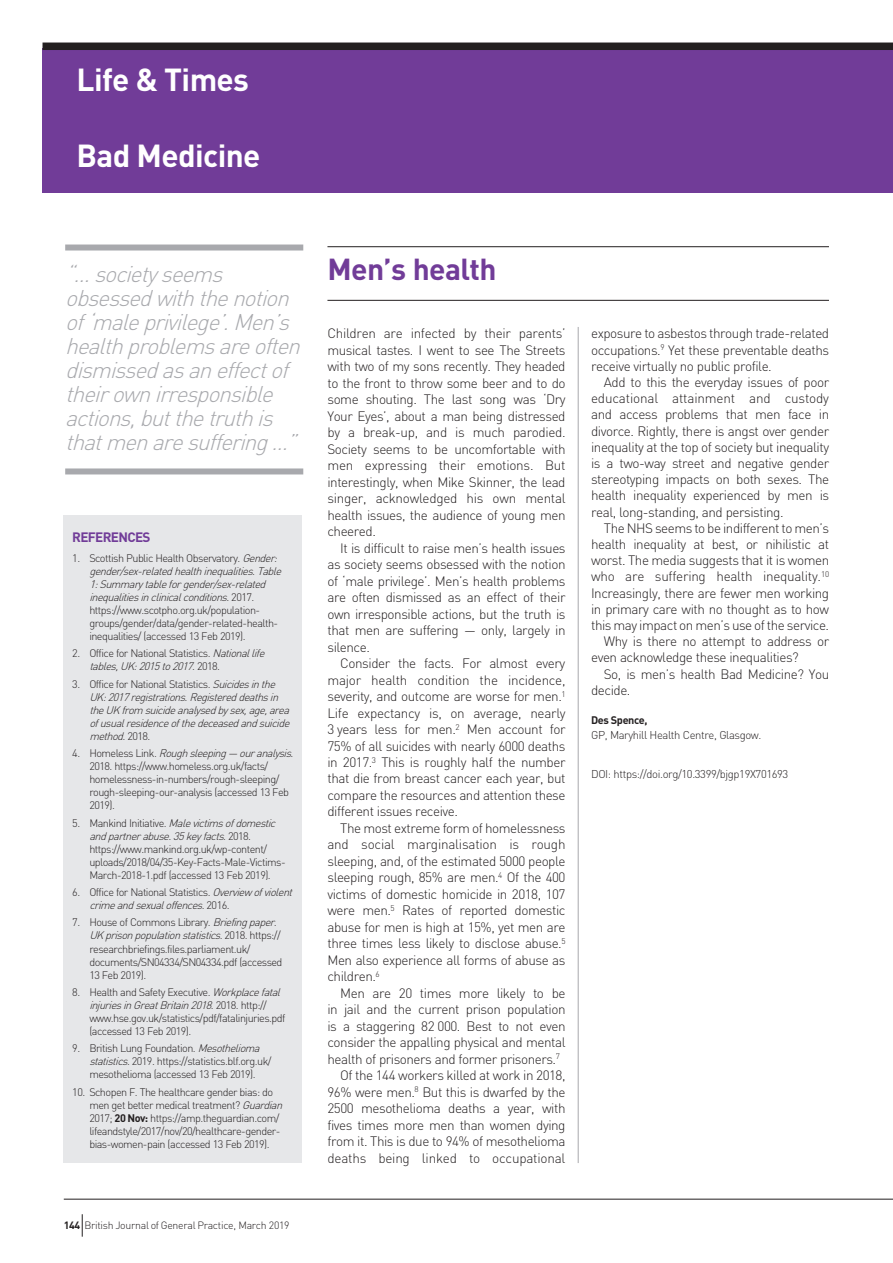
<style>
.page{position:relative;width:893px;height:1263px;background:#fff}
.page>*{position:absolute;margin:0;border:0;box-sizing:border-box;transform-origin:0 0}
.t1{font:700 31.5px "DIN";letter-spacing:-.02em;color:#fff}
.t2{font:700 30px "DIN";letter-spacing:-.02em;color:#713c98}
.t3{font:italic 300 22.5px/24px "DIN";color:#a8a9ad}
.t4{font:300 13.5px/16.5px "DIN";letter-spacing:-.035em;color:#231f20;text-align:justify}
.t5{font:300 13.5px "DIN";letter-spacing:-.015em;color:#231f20}
.t6{font:700 13.5px "DIN";letter-spacing:-.05em;color:#713c98}
.t7{font:300 11.25px "DIN";letter-spacing:-.035em;color:#231f20}
.t8{font:300 10.8px/13px "DIN";letter-spacing:-.05em;color:#231f20}
.t9{font:italic 300 10.8px/13px "DIN";color:#231f20}
.t10{font:700 10.8px "DIN";letter-spacing:-.035em;color:#231f20}
.t11{font:300 10.5px "DIN";letter-spacing:-.025em;color:#231f20}
.s1{font-style:italic}
.s2{font-style:normal}
.s3{font-weight:700}
</style>
<div class="page">
<div style="left:43px;top:49px;width:850px;height:144px;background:#713c98"></div>
<div style="left:43px;top:43px;width:850px;height:7px;background:#231f20"></div>
<hr style="left:578px;top:327px;width:1px;height:836px;background:#a8a9ad">
<hr style="left:327px;top:246px;width:502px;height:1px;background:#231f20">
<hr style="left:327px;top:300px;width:502px;height:1px;background:#231f20">
<div style="left:65px;top:244px;width:238px;height:6px;background:#a8a9ad"></div>
<div style="left:65px;top:468px;width:238px;height:6px;background:#a8a9ad"></div>
<hr style="left:64px;top:1199px;width:829px;height:1px;background:#231f20">
<svg style="left:82px;top:1214px;width:1px;height:23px"></svg>
<div style="left:64px;top:516px;width:238px;height:647px;background:#e6e7e9"></div>
<h1 class="t1" style="left:77px;top:59px;width:174px">Life &amp; Times</h1>
<h1 class="t1" style="left:77px;top:135px;width:185px">Bad Medicine</h1>
<h3 class="t3" style="left:65px;top:261px;width:166px">“…societyseems</h3>
<h2 class="t2" style="left:327px;top:250px;width:171px">Men’s health</h2>
<h3 class="t3" style="left:65px;top:285px;width:243px">obsessedwiththenotion of‘maleprivilege’.Men’s healthproblemsareoften dismissedasaneffectof theirownirresponsible actions,butthetruthis thatmenaresuffering…”</h3>
<p class="t4" style="left:327px;top:325px;width:240px">Children are infected by their parents’ musical tastes. I went to see The Streets with two of my sons recently. They headed to the front to throw some beer and to do some shouting. The last song was ‘Dry Your Eyes’, about a man being distressed by a break-up, and is much parodied.<br>Society seems to be uncomfortable with men expressing their emotions. But interestingly, when Mike Skinner, the lead singer, acknowledged his own mental health issues, the audience of young men cheered.</p>
<p class="t4" style="left:327px;top:539px;width:240px;text-indent:13px">It is difficult to raise men’s health issues as society seems obsessed with the notion of ‘male privilege’. Men’s health problems are often dismissed as an effect of their own irresponsible actions, but the truth is that men are suffering — only, largely in silence.</p>
<p class="t4" style="left:327px;top:655px;width:240px;text-indent:13px">Consider the facts. For almost every major health condition the incidence, severity, and outcome are worse for men.<sup>1<br></sup>Life expectancy is, on average, nearly 3 years less for men.<sup>2</sup> Men account for 75% of all suicides with nearly 6000 deaths in 2017.<sup>3</sup> This is roughly half the number that die from breast cancer each year, but compare the resources and attention these different issues receive.</p>
<p class="t4" style="left:327px;top:820px;width:240px;text-indent:13px">The most extreme form of homelessness and social marginalisation is rough sleeping, and, of the estimated 5000 people sleeping rough, 85% are men.<sup>4</sup> Of the 400 victims of domestic homicide in 2018, 107 were men.<sup>5</sup> Rates of reported domestic abuse for men is high at 15%, yet men are three times less likely to disclose abuse.<sup>5<br></sup>Men also experience all forms of abuse as children.<sup>6</sup></p>
<p class="t4" style="left:340px;top:984px;width:227px">Men are 20 times more likely to be</p>
<p class="t4" style="left:327px;top:1001px;width:240px">in jail and the current prison population</p>
<p class="t4" style="left:327px;top:1017px;width:240px">is a staggering 82 000. Best to not even</p>
<p class="t4" style="left:327px;top:1034px;width:240px">consider the appalling physical and mental</p>
<p class="t4" style="left:327px;top:1050px;width:234px">health of prisoners and former prisoners.<sup>7</sup></p>
<p class="t4" style="left:340px;top:1067px;width:227px">Of the 144 workers killed at work in 2018,</p>
<p class="t4" style="left:327px;top:1083px;width:240px">96% were men.<sup>8</sup> But this is dwarfed by the</p>
<p class="t4" style="left:327px;top:1100px;width:240px">2500 mesothelioma deaths a year, with</p>
<p class="t4" style="left:327px;top:1116px;width:240px">fives times more men than women dying</p>
<p class="t4" style="left:327px;top:1133px;width:240px">from it. This is due to 94% of mesothelioma</p>
<p class="t5" style="left:327px;top:1149px;width:239px">deaths being linked to occupational</p>
<p class="t6" style="left:72px;top:528px;width:80px">REFERENCES</p>
<p class="t8" style="left:89px;top:551px;width:197px;text-indent:-17px">1. Scottish Public Health Observatory. <span class="s1">Gender: gender/sex-relatedhealthinequalities.Table 1:Summarytableforgender/sex-related inequalitiesinclinicalconditions</span>. 2 0 1 7 . https://www.scotpho.org.uk/population&shy;groups/gender/data/gender-related-health&shy;inequalities/ (accessed 13 Feb 2019).</p>
<p class="t8" style="left:89px;top:647px;width:180px;text-indent:-17px">2. Office for National Statistics. <span class="s1">Nationallife tables,UK:2015to2017</span>. 2 0 1 8 .</p>
<p class="t9" style="left:89px;top:677px;width:205px;text-indent:-17px"><span class="s2">3. Office for National Statistics.</span> Suicidesinthe UK:2017registrations.Registereddeathsin theUKfrom suicideanalysedbysex,age,area ofusualresidenceofthedeceasedandsuicide method.<span class="s2">2 0 1 8 .</span></p>
<p class="t8" style="left:89px;top:746px;width:207px;text-indent:-17px">4 . H o m e l e s s L i n k . <span class="s1">Roughsleeping— ouranalysis</span>.<br>2018. https://www.homeless.org.uk/facts/ homelessness-in-numbers/rough-sleeping/ rough-sleeping-our-analysis (accessed 13 Feb 2019).</p>
<p class="t8" style="left:89px;top:816px;width:198px;text-indent:-17px">5. Mankind Initiative. <span class="s1">Malevictimsofdomestic andpartnerabuse.35keyfacts</span>. 2 0 1 8 . https://www.mankind.org.uk/wp-content/ uploads/2018/04/35-Key-Facts-Male-Victims-March-2018-1.pdf (accessed 13 Feb 2019).</p>
<p class="t9" style="left:89px;top:885px;width:208px;text-indent:-17px"><span class="s2">6. Office for National Statistics.</span> Overviewofviolent crimeandsexualoffences<span class="s2">. 2 0 1 6 .</span></p>
<p class="t8" style="left:89px;top:916px;width:195px;text-indent:-17px">7. House of Commons Library. <span class="s1">Briefingpaper.<br>UKprisonpopulationstatistics</span>. 2 0 1 8 . h t t p s : // researchbriefings.files.parliament.uk/ documents/SN04334/SN04334.pdf (accessed 13 Feb 2019).</p>
<p class="t8" style="left:89px;top:985px;width:198px;text-indent:-17px">8. Health and Safety Executive. <span class="s1">Workplacefatal injuriesinGreatBritain2018</span>. 2 0 1 8 . h t t p : // www.hse.gov.uk/statistics/pdf/fatalinjuries.pdf (accessed 13 Feb 2019).</p>
<p class="t8" style="left:89px;top:1042px;width:184px;text-indent:-17px">9. British Lung Foundation. <span class="s1">Mesothelioma statistics</span>. 2019. https://statistics.blf.org.uk/ mesothelioma (accessed 13 Feb 2019).</p>
<p class="t8" style="left:89px;top:1085px;width:198px;text-indent:-17px">10. Schopen F. The healthcare gender bias: do men get better medical treatment? <span class="s1">Guardian </span>2017; <span class="s3">20 Nov:</span> https://amp.theguardian.com/ lifeandstyle/2017/nov/20/healthcare-gender&shy;bias-women-pain (accessed 13 Feb 2019).</p>
<p class="t11" style="left:64px;top:1219px;width:227px"><span class="s3">144</span> British Journal of General Practice, March 2019</p>
<p class="t4" style="left:591px;top:325px;width:240px">exposure to asbestos through trade-related occupations.<sup>9</sup> Yet these preventable deaths receive virtually no public profile.</p>
<p class="t4" style="left:591px;top:374px;width:240px;text-indent:13px">Add to this the everyday issues of poor educational attainment and custody and access problems that men face in divorce. Rightly, there is angst over gender inequality at the top of society but inequality is a two-way street and negative gender stereotyping impacts on both sexes. The health inequality experienced by men is real, long-standing, and persisting.</p>
<p class="t4" style="left:604px;top:519px;width:227px">The NHS seems to be indifferent to men’s</p>
<p class="t4" style="left:591px;top:536px;width:240px">health inequality at best, or nihilistic at</p>
<p class="t4" style="left:591px;top:552px;width:240px">worst. The media suggests that it is women</p>
<p class="t4" style="left:591px;top:568px;width:240px">who are suffering health inequality.<sup>10</sup></p>
<p class="t4" style="left:591px;top:584px;width:240px">Increasingly, there are fewer men working</p>
<p class="t4" style="left:591px;top:600px;width:240px">in primary care with no thought as to how</p>
<p class="t4" style="left:591px;top:617px;width:240px">this may impact on men’s use of the service.</p>
<p class="t4" style="left:604px;top:633px;width:227px">Why is there no attempt to address or</p>
<p class="t4" style="left:591px;top:649px;width:209px">even acknowledge these inequalities?</p>
<p class="t4" style="left:604px;top:665px;width:227px">So, is men’s health Bad Medicine? You</p>
<p class="t4" style="left:591px;top:681px;width:41px">decide.</p>
<p class="t10" style="left:591px;top:713px;width:58px">Des Spence,</p>
<p class="t7" style="left:591px;top:728px;width:172px">GP, Maryhill Health Centre, Glasgow.</p>
<p class="t7" style="left:591px;top:766px;width:199px">DOI: https://doi.org/10.3399/bjgp19X701693</p>
</div>
